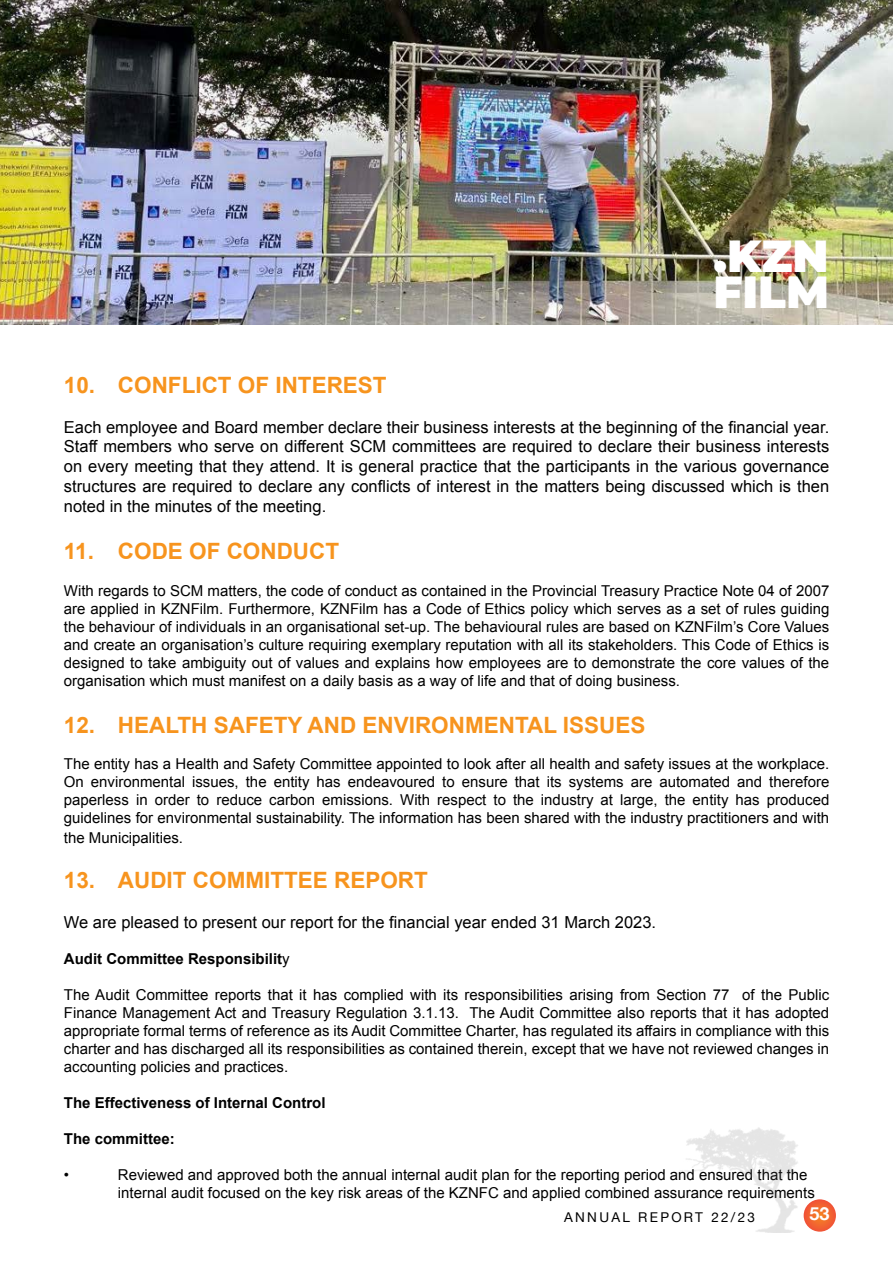
<style>
.page{position:relative;width:893px;height:1263px;background:#fff}
.page>*{position:absolute;margin:0;border:0;box-sizing:border-box;transform-origin:0 0}
.t1{font:900 45px/36px "Montserrat";color:#fff}
.t2{font:700 22.5px "Arial";color:#f7941e}
.t3{font:700 18px "Helvetica Neue";color:#fff}
.t4{font:16.5px/19.8px "Arial";color:#000;text-align:justify}
.t5{font:15px/18px "Arial";color:#000;text-align:justify}
.t6{font:700 15px "Arial";color:#000}
.t7{font:13.5px "Helvetica Neue";letter-spacing:.17em;color:#000}
.s1{font-weight:400}
</style>
<div class="page">
<img style="left:0;top:0;width:893px;height:324px">
<img style="left:675px;top:1127px;width:141px;height:106px">
<svg style="left:804px;top:1199px;width:32px;height:33px"></svg>
<h1 class="t1" style="left:713px;top:235px;width:117px">.KZN<br>FILM</h1>
<h2 class="t2" style="left:64px;top:370px;width:324px">10. CONFLICT OF INTEREST</h2>
<p class="t4" style="left:64px;top:417px;width:767px">Each employee and Board member declare their business interests at the beginning of the financial year.<br>Staff members who serve on different SCM committees are required to declare their business interests on every meeting that they attend. It is general practice that the participants in the various governance structures are required to declare any conflicts of interest in the matters being discussed which is then noted in the minutes of the meeting.</p>
<h2 class="t2" style="left:64px;top:536px;width:277px">11. CODE OF CONDUCT</h2>
<p class="t5" style="left:64px;top:582px;width:767px">With regards to SCM matters, the code of conduct as contained in the Provincial Treasury Practice Note 04 of 2007 are applied in KZNFilm. Furthermore, KZNFilm has a Code of Ethics policy which serves as a set of rules guiding the behaviour of individuals in an organisational set-up. The behavioural rules are based on KZNFilm’s Core Values and create an organisation’s culture requiring exemplary reputation with all its stakeholders. This Code of Ethics is designed to take ambiguity out of values and explains how employees are to demonstrate the core values of the organisation which must manifest on a daily basis as a way of life and that of doing business.</p>
<h2 class="t2" style="left:64px;top:710px;width:583px">12. HEALTH SAFETY AND ENVIRONMENTAL ISSUES</h2>
<p class="t5" style="left:64px;top:755px;width:767px">The entity has a Health and Safety Committee appointed to look after all health and safety issues at the workplace.<br>On environmental issues, the entity has endeavoured to ensure that its systems are automated and therefore paperless in order to reduce carbon emissions. With respect to the industry at large, the entity has produced guidelines for environmental sustainability. The information has been shared with the industry practitioners and with</p>
<p class="t5" style="left:64px;top:829px;width:121px">the Municipalities.</p>
<h2 class="t2" style="left:64px;top:865px;width:366px">13. AUDIT COMMITTEE REPORT</h2>
<p class="t4" style="left:64px;top:912px;width:594px">We are pleased to present our report for the financial year ended 31 March 2023.</p>
<p class="t6" style="left:64px;top:948px;width:227px">Audit Committee Responsibilit<span class="s1">y</span></p>
<p class="t5" style="left:64px;top:985px;width:767px">The Audit Committee reports that it has complied with its responsibilities arising from Section 77 of the Public Finance Management Act and Treasury Regulation 3.1.13. The Audit Committee also reports that it has adopted appropriate formal terms of reference as its Audit Committee Charter, has regulated its affairs in compliance with this charter and has discharged all its responsibilities as contained therein, except that we have not reviewed changes in accounting policies and practices.</p>
<p class="t6" style="left:64px;top:1092px;width:263px">The Effectiveness of Internal Control</p>
<p class="t6" style="left:64px;top:1128px;width:112px">The committee:</p>
<p class="t5" style="left:64px;top:1165px;width:7px">•</p>
<p class="t5" style="left:118px;top:1165px;width:698px">Reviewed and approved both the annual internal audit plan for the reporting period and ensured that the internal audit focused on the key risk areas of the KZNFC and applied combined assurance requirements</p>
<p class="t7" style="left:564px;top:1208px;width:192px">ANNUAL REPORT 22/23</p>
<p class="t3" style="left:809px;top:1200px;width:22px">53</p>
</div>
